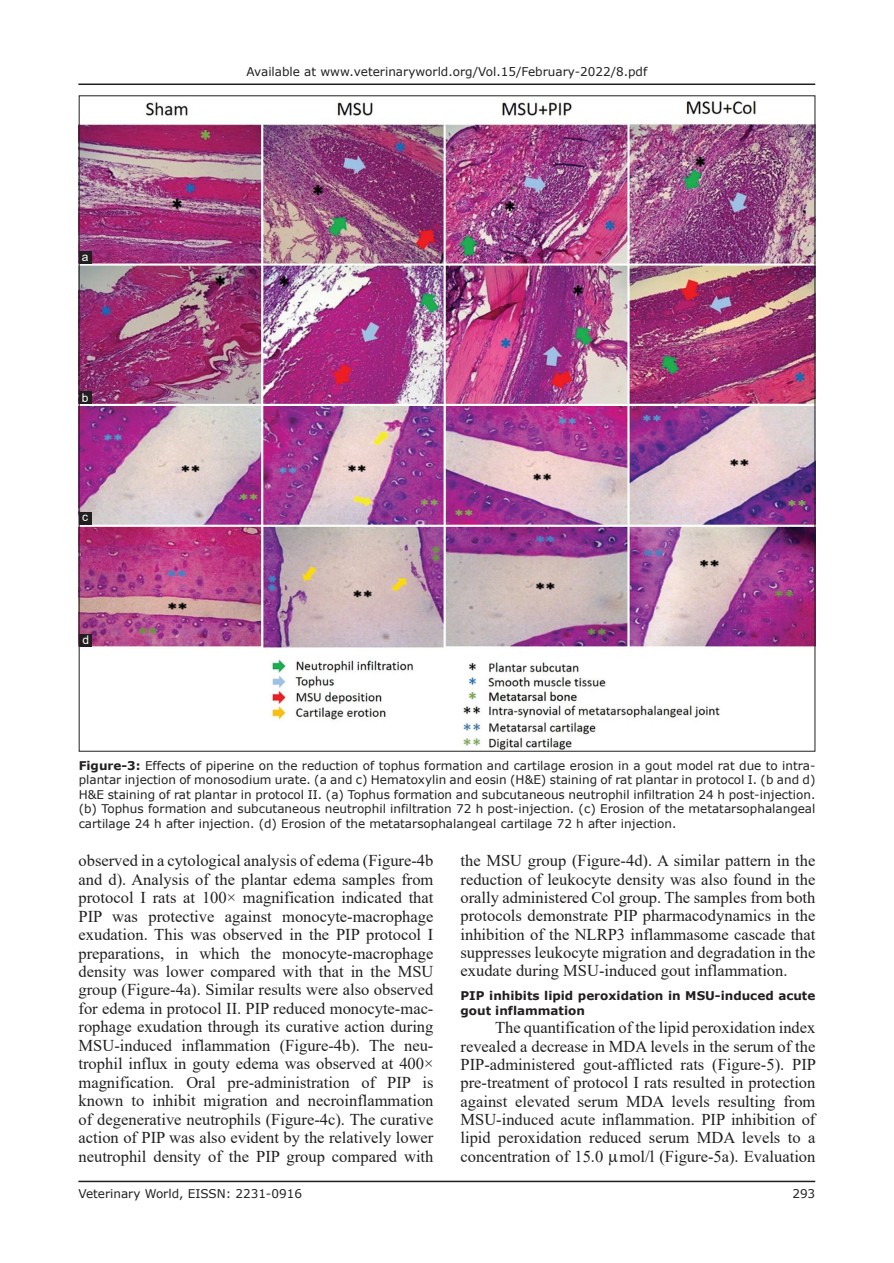
<style>
.page{position:relative;width:894px;height:1263px;background:#fff}
.page>*{position:absolute;margin:0;border:0;box-sizing:border-box;transform-origin:0 0}
.TX{font:16.5px/18.5px "Times New Roman";color:#231f20;text-align:justify}
.FGC{font:12px/14.5px "Verdana";color:#231f20;text-align:justify}
.t1{font:700 12px/15px "Verdana";color:#231f20}
.LABEL{font:12px "Arial";color:#fff}
.s1{font-weight:700}
</style>
<div class="page">
<hr style="left:78px;top:1180px;width:737px;height:2px;background:#231f20">
<hr style="left:78px;top:83px;width:737px;height:2px;background:#231f20">
<img style="left:81px;top:100px;width:731px;height:649px">
<div style="left:79px;top:633px;width:13px;height:13px;background:#231f20"></div>
<div style="left:79px;top:251px;width:12px;height:13px;background:#231f20"></div>
<div style="left:79px;top:512px;width:12px;height:12px;background:#231f20"></div>
<div style="left:79px;top:391px;width:13px;height:13px;background:#231f20"></div>
<p class="LABEL" style="left:82px;top:248px;width:8px">a</p>
<p class="LABEL" style="left:82px;top:389px;width:8px">b</p>
<p class="LABEL" style="left:82px;top:509px;width:7px">c</p>
<p class="LABEL" style="left:82px;top:632px;width:8px">d</p>
<p class="FGC" style="left:246px;top:64px;width:402px">Available at www.veterinaryworld.org/Vol.15/February-2022/8.pdf</p>
<p class="FGC" style="left:79px;top:758px;width:738px"><span class="s1">Figure-3:</span> Effects of piperine on the reduction of tophus formation and cartilage erosion in a gout model rat due to intra&shy;plantar injection of monosodium urate. (a and c) Hematoxylin and eosin (H&amp;E) staining of rat plantar in protocol I. (b and d)<br>H&amp;E staining of rat plantar in protocol II. (a) Tophus formation and subcutaneous neutrophil infiltration 24 h post-injection. (b) Tophus formation and subcutaneous neutrophil infiltration 72 h post-injection. (c) Erosion of the metatarsophalangeal cartilage 24 h after injection. (d) Erosion of the metatarsophalangeal cartilage 72 h after injection.</p>
<p class="TX" style="left:78px;top:851px;width:356px">observed in a cytological analysis of edema (Figure-4b and d). Analysis of the plantar edema samples from protocol I rats at 100× magnification indicated that PIP was protective against monocyte-macrophage exudation. This was observed in the PIP protocol I preparations, in which the monocyte-macrophage density was lower compared with that in the MSU group (Figure-4a). Similar results were also observed for edema in protocol II. PIP reduced monocyte-mac&shy;rophage exudation through its curative action during MSU-induced inflammation (Figure-4b). The neu&shy;trophil influx in gouty edema was observed at 400× magnification. Oral pre-administration of PIP is known to inhibit migration and necroinflammation of degenerative neutrophils (Figure-4c). The curative action of PIP was also evident by the relatively lower neutrophil density of the PIP group compared with</p>
<p class="TX" style="left:460px;top:851px;width:356px">the MSU group (Figure-4d). A similar pattern in the reduction of leukocyte density was also found in the orally administered Col group. The samples from both protocols demonstrate PIP pharmacodynamics in the inhibition of the NLRP3 inflammasome cascade that suppresses leukocyte migration and degradation in the exudate during MSU-induced gout inflammation.</p>
<h2 class="t1" style="left:460px;top:988px;width:356px">PIP inhibits lipid peroxidation in MSU-induced acute gout inflammation</h2>
<p class="TX" style="left:460px;top:1018px;width:357px;text-indent:34px">The quantification of the lipid peroxidation index revealed a decrease in MDA levels in the serum of the PIP-administered gout-afflicted rats (Figure-5). PIP pre-treatment of protocol I rats resulted in protection against elevated serum MDA levels resulting from MSU-induced acute inflammation. PIP inhibition of lipid peroxidation reduced serum MDA levels to a concentration of 15.0 mol/l (Figure-5a). Evaluation</p>
<p class="FGC" style="left:78px;top:1186px;width:225px">Veterinary World, EISSN: 2231-0916</p>
<p class="FGC" style="left:792px;top:1186px;width:24px">293</p>
</div>
